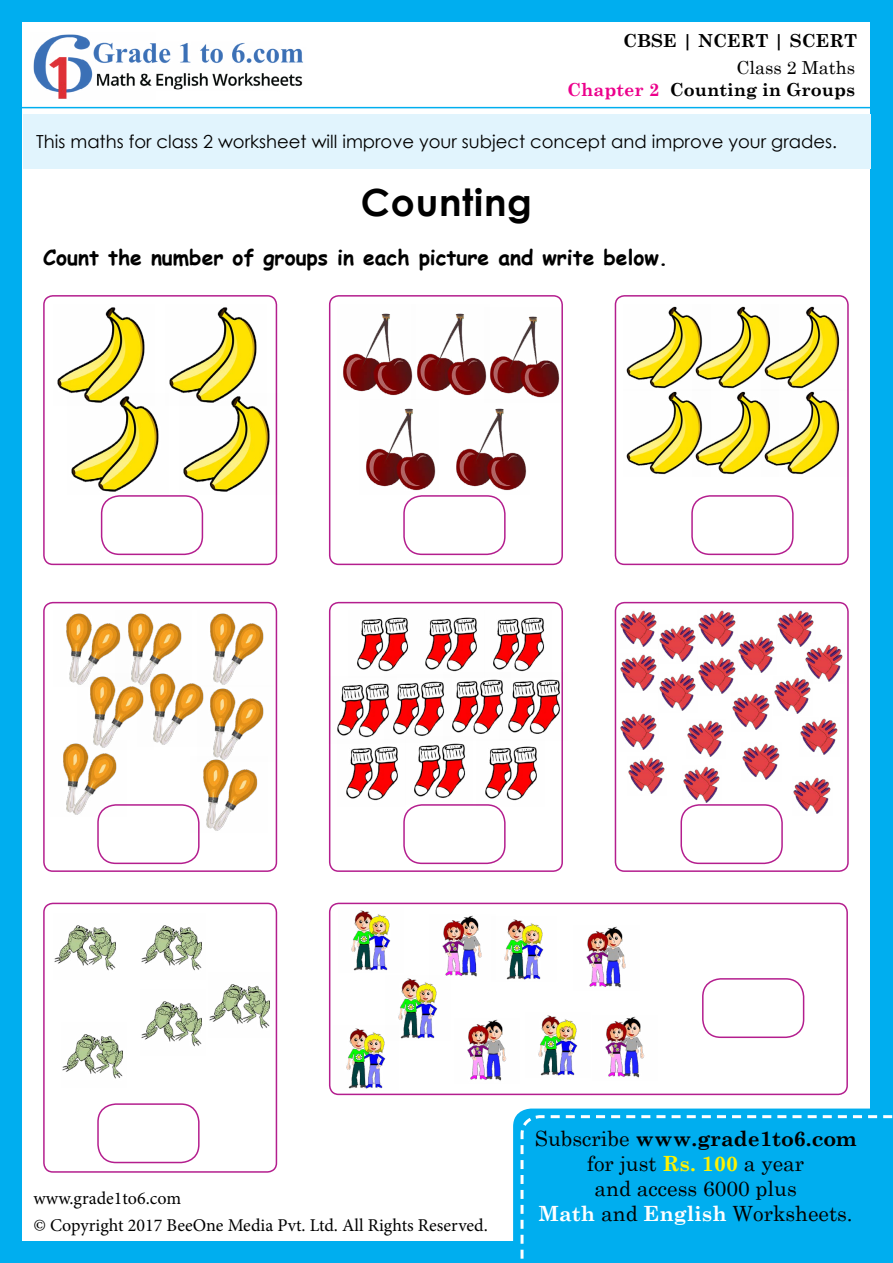
<style>
.page{position:relative;width:893px;height:1263px;background:#00aeef}
.page>*{position:absolute;margin:0;border:0;box-sizing:border-box;transform-origin:0 0}
.t1{font:700 37.5px "Century Gothic";letter-spacing:.02em;color:#000}
.t2{font:21px/25.2px "Century Schoolbook";color:#000;text-align:center}
.t3{font:700 21px "Comic Sans MS";color:#000}
.t4{font:18px "Century Gothic";color:#000}
.t5{font:18px/26.5px "Minion Pro";color:#000}
.t6{font:700 18px/21.6px "Century Schoolbook";color:#000;text-align:right}
.s1{font-weight:400}
.s2{color:#ec008c}
.s3{font-weight:700}
.s4{font-weight:700;color:#fff200}
.s5{font-weight:700;color:#fff}
</style>
<div class="page">
<div style="left:23px;top:22px;width:847px;height:1218px;background:#fff"></div>
<img style="left:33px;top:34px;width:270px;height:65px">
<hr style="left:22px;top:107px;width:849px;height:1px;background:#00aeef">
<svg style="left:513px;top:1108px;width:357px;height:133px;background:#18b5f0"></svg>
<div style="left:519px;top:1114px;width:374px;height:145px;background:#00aeef"></div>
<div style="left:23px;top:114px;width:847px;height:54px;background:#e1f4fd"></div>
<div style="left:43px;top:295px;width:234px;height:270px;border:2px solid #b41e8e;border-radius:9px"></div>
<div style="left:43px;top:602px;width:234px;height:270px;border:2px solid #b41e8e;border-radius:9px"></div>
<div style="left:43px;top:903px;width:234px;height:270px;border:2px solid #b41e8e;border-radius:9px"></div>
<div style="left:329px;top:295px;width:234px;height:270px;border:2px solid #b41e8e;border-radius:9px"></div>
<div style="left:329px;top:602px;width:234px;height:270px;border:2px solid #b41e8e;border-radius:9px"></div>
<div style="left:329px;top:903px;width:519px;height:192px;border:2px solid #b41e8e;border-radius:9px"></div>
<div style="left:615px;top:295px;width:234px;height:270px;border:2px solid #b41e8e;border-radius:9px"></div>
<div style="left:615px;top:602px;width:234px;height:270px;border:2px solid #b41e8e;border-radius:9px"></div>
<img style="left:57px;top:307px;width:88px;height:86px">
<img style="left:169px;top:307px;width:88px;height:86px">
<img style="left:183px;top:393px;width:95px;height:101px">
<img style="left:71px;top:393px;width:88px;height:99px">
<div style="left:97px;top:804px;width:103px;height:60px;border:2px solid #b41e8e;border-radius:18px"></div>
<div style="left:97px;top:1103px;width:103px;height:60px;border:2px solid #b41e8e;border-radius:18px"></div>
<div style="left:702px;top:978px;width:102px;height:60px;border:2px solid #b41e8e;border-radius:18px"></div>
<div style="left:101px;top:495px;width:102px;height:60px;border:2px solid #b41e8e;border-radius:18px"></div>
<div style="left:403px;top:495px;width:103px;height:60px;border:2px solid #b41e8e;border-radius:18px"></div>
<div style="left:403px;top:804px;width:103px;height:60px;border:2px solid #b41e8e;border-radius:18px"></div>
<div style="left:680px;top:804px;width:103px;height:60px;border:2px solid #b41e8e;border-radius:18px"></div>
<div style="left:691px;top:495px;width:103px;height:60px;border:2px solid #b41e8e;border-radius:18px"></div>
<img style="left:343px;top:313px;width:68px;height:83px">
<img style="left:411px;top:313px;width:73px;height:83px">
<img style="left:366px;top:408px;width:70px;height:83px">
<img style="left:456px;top:408px;width:71px;height:83px">
<img style="left:484px;top:307px;width:79px;height:95px">
<img style="left:626px;top:306px;width:66px;height:169px">
<img style="left:692px;top:306px;width:69px;height:169px">
<img style="left:761px;top:304px;width:87px;height:172px">
<img style="left:66px;top:613px;width:49px;height:71px">
<img style="left:115px;top:613px;width:67px;height:60px">
<img style="left:210px;top:613px;width:54px;height:143px">
<img style="left:138px;top:670px;width:76px;height:76px">
<img style="left:191px;top:756px;width:67px;height:76px">
<img style="left:78px;top:673px;width:76px;height:73px">
<img style="left:63px;top:740px;width:64px;height:77px">
<img style="left:357px;top:617px;width:187px;height:55px">
<img style="left:329px;top:676px;width:55px;height:68px">
<img style="left:384px;top:681px;width:59px;height:55px">
<img style="left:443px;top:679px;width:57px;height:55px">
<img style="left:500px;top:673px;width:63px;height:67px">
<img style="left:337px;top:739px;width:61px;height:62px">
<img style="left:414px;top:743px;width:51px;height:55px">
<img style="left:477px;top:739px;width:68px;height:68px">
<img style="left:620px;top:610px;width:37px;height:37px">
<img style="left:659px;top:625px;width:37px;height:37px">
<img style="left:698px;top:610px;width:38px;height:37px">
<img style="left:738px;top:636px;width:37px;height:37px">
<img style="left:777px;top:610px;width:37px;height:37px">
<img style="left:805px;top:644px;width:38px;height:38px">
<img style="left:774px;top:676px;width:38px;height:38px">
<img style="left:698px;top:657px;width:38px;height:37px">
<img style="left:620px;top:654px;width:37px;height:37px">
<img style="left:659px;top:673px;width:37px;height:38px">
<img style="left:732px;top:692px;width:38px;height:38px">
<img style="left:800px;top:718px;width:38px;height:37px">
<img style="left:687px;top:720px;width:37px;height:37px">
<img style="left:620px;top:713px;width:37px;height:37px">
<img style="left:628px;top:757px;width:37px;height:37px">
<img style="left:683px;top:766px;width:37px;height:37px">
<img style="left:742px;top:743px;width:38px;height:37px">
<img style="left:793px;top:777px;width:38px;height:37px">
<img style="left:54px;top:925px;width:62px;height:46px">
<img style="left:141px;top:925px;width:61px;height:46px">
<img style="left:209px;top:984px;width:61px;height:45px">
<img style="left:141px;top:1001px;width:61px;height:46px">
<img style="left:62px;top:1034px;width:61px;height:45px">
<img style="left:351px;top:910px;width:40px;height:61px">
<img style="left:398px;top:978px;width:40px;height:61px">
<img style="left:504px;top:919px;width:40px;height:61px">
<img style="left:538px;top:1015px;width:40px;height:61px">
<img style="left:346px;top:1028px;width:40px;height:61px">
<img style="left:430px;top:915px;width:52px;height:64px">
<img style="left:467px;top:1019px;width:40px;height:62px">
<img style="left:605px;top:1016px;width:40px;height:62px">
<img style="left:586px;top:926px;width:40px;height:62px">
<p class="t6" style="left:623px;top:29px;width:235px">CBSE | NCERT | SCERT</p>
<p class="t6" style="left:567px;top:56px;width:289px"><span class="s1">Class 2 Maths<br></span><span class="s2">Chapter 2</span> Counting in Groups</p>
<p class="t4" style="left:36px;top:129px;width:802px">This maths for class 2 worksheet will improve your subject concept and improve your grades.</p>
<h1 class="t1" style="left:361px;top:174px;width:172px">Counting</h1>
<p class="t3" style="left:43px;top:242px;width:626px">Count the number of groups in each picture and write below.</p>
<p class="t5" style="left:33px;top:1185px;width:456px">www.grade1to6.com<br>© Copyright 2017 BeeOne Media Pvt. Ltd. All Rights Reserved.</p>
<p class="t2" style="left:535px;top:1124px;width:323px">Subscribe <span class="s3">www.grade1to6.com </span>for just <span class="s4">Rs. 100</span> a year<br>and access 6000 plus<br><span class="s5">Math</span> and <span class="s5">English</span> Worksheets.</p>
</div>
